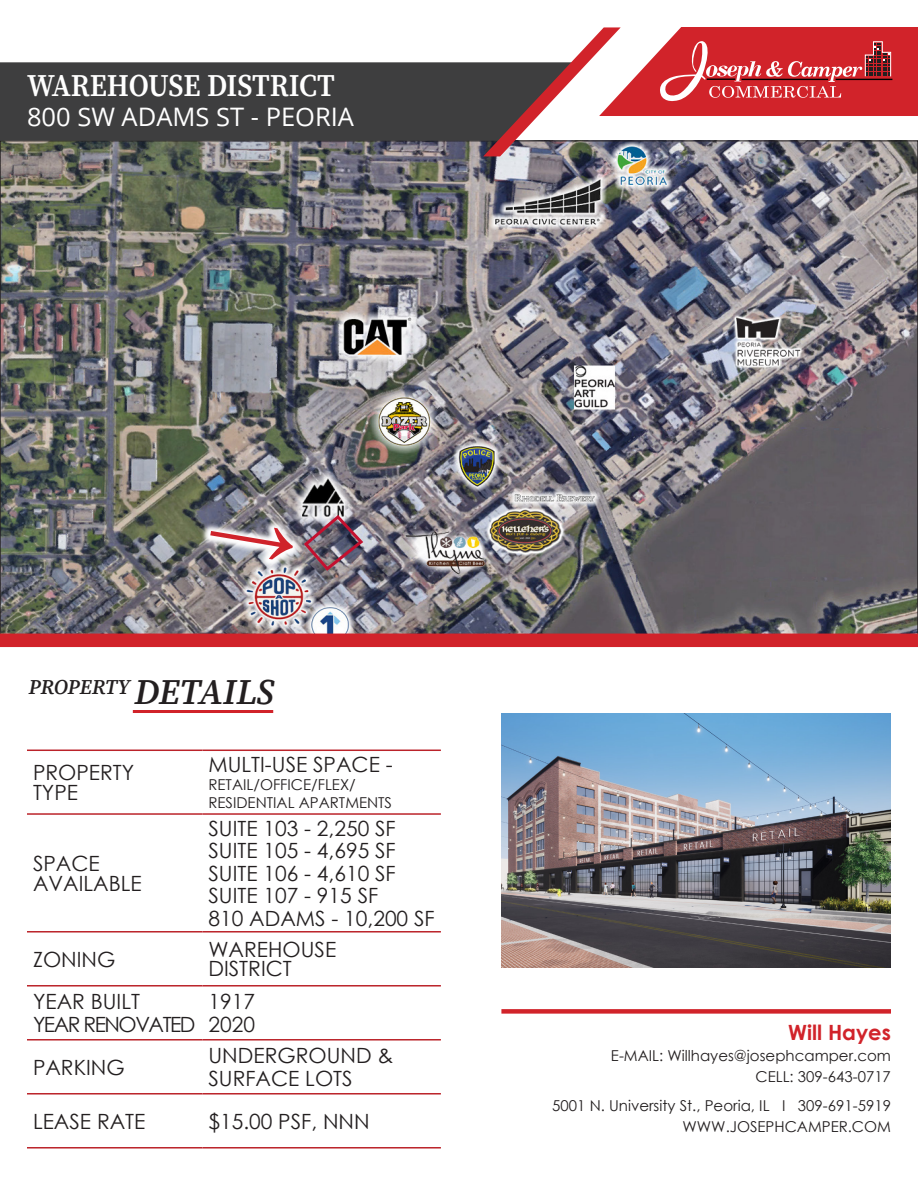
<style>
.page{position:relative;width:918px;height:1188px;background:#fff}
.page>*{position:absolute;margin:0;border:0;box-sizing:border-box;transform-origin:0 0}
.t1{font:31.5px "Source Serif Variable";letter-spacing:-.005em;color:#fff;scale:.91 1}
.t2{font:25.5px "Open Sans";color:#fff}
.t3{font:21px/19.5px "Century Gothic";color:#231f20}
.t4{font:italic 21px "Source Serif Variable";letter-spacing:-.015em;color:#231f20}
.t5{font:21px "Century Gothic";letter-spacing:-.07em;color:#231f20}
.t6{font:700 21px "Century Gothic";color:#d1232a}
.t7{font:15px/28.5px "Century Gothic";color:#231f20;text-align:right}
.s1{font-size:36px}
</style>
<div class="page">
<img style="left:2px;top:143px;width:914px;height:491px">
<div style="left:501px;top:1009px;width:390px;height:5px;background:#d1232a"></div>
<div style="left:0;top:634px;width:918px;height:13px;background:#d1232a"></div>
<hr style="left:133px;top:710px;width:140px;height:3px;background:#d1232a">
<div style="left:0;top:62px;width:483px;height:79px;background:#3e3e3f"></div>
<svg style="left:483px;top:27px;width:435px;height:129px"></svg>
<hr style="left:27px;top:750px;width:175px;height:1px;background:#bb232a">
<hr style="left:202px;top:750px;width:239px;height:1px;background:#bb232a">
<hr style="left:27px;top:1093px;width:175px;height:2px;background:#bb232a">
<hr style="left:202px;top:1093px;width:239px;height:2px;background:#bb232a">
<hr style="left:27px;top:1147px;width:175px;height:2px;background:#bb232a">
<hr style="left:202px;top:1147px;width:239px;height:2px;background:#bb232a">
<hr style="left:27px;top:813px;width:175px;height:2px;background:#bb232a">
<hr style="left:202px;top:813px;width:239px;height:2px;background:#bb232a">
<hr style="left:27px;top:931px;width:175px;height:2px;background:#bb232a">
<hr style="left:202px;top:931px;width:239px;height:2px;background:#bb232a">
<hr style="left:27px;top:985px;width:175px;height:2px;background:#bb232a">
<hr style="left:202px;top:985px;width:239px;height:2px;background:#bb232a">
<hr style="left:27px;top:1039px;width:175px;height:2px;background:#bb232a">
<hr style="left:202px;top:1039px;width:239px;height:2px;background:#bb232a">
<img style="left:501px;top:713px;width:390px;height:254px">
<img style="left:197px;top:506px;width:168px;height:68px">
<p class="t1" style="left:27px;top:64px;width:340px">WAREHOUSE DISTRICT</p>
<p class="t2" style="left:27px;top:100px;width:329px">800 SW ADAMS ST - PEORIA</p>
<p class="t4" style="left:28px;top:673px;width:247px">PROPERTY <span class="s1">DETAILS</span></p>
<p class="t3" style="left:33px;top:763px;width:103px">PROPERTY<br>TYPE</p>
<p class="t3" style="left:33px;top:853px;width:110px">SPACE<br>AVAILABLE</p>
<p class="t3" style="left:33px;top:949px;width:84px">ZONING</p>
<p class="t3" style="left:33px;top:992px;width:108px">YEAR BUILT</p>
<p class="t5" style="left:33px;top:1010px;width:164px">YEAR RENOVATED</p>
<p class="t3" style="left:208px;top:754px;width:186px">MULTI-USE SPACE -</p>
<p class="t7" style="left:208px;top:775px;width:185px;line-height:18px;text-align:left">RETAIL/OFFICE/FLEX/<br>RESIDENTIAL APARTMENTS</p>
<p class="t3" style="left:208px;top:818px;width:189px">SUITE 103 - 2,250 SF</p>
<p class="t3" style="left:208px;top:841px;width:189px">SUITE 105 - 4,695 SF</p>
<p class="t3" style="left:208px;top:863px;width:189px">SUITE 106 - 4,610 SF</p>
<p class="t3" style="left:208px;top:886px;width:171px">SUITE 107 - 915 SF</p>
<p class="t3" style="left:208px;top:908px;width:228px">810 ADAMS - 10,200 SF</p>
<p class="t3" style="left:208px;top:939px;width:129px">WAREHOUSE</p>
<p class="t3" style="left:208px;top:959px;width:85px">DISTRICT</p>
<p class="t3" style="left:208px;top:992px;width:48px">1917</p>
<p class="t3" style="left:208px;top:1014px;width:48px">2020</p>
<p class="t3" style="left:33px;top:1057px;width:93px">PARKING</p>
<p class="t3" style="left:208px;top:1044px;width:186px;line-height:22.5px">UNDERGROUND &amp;<br>SURFACE LOTS</p>
<p class="t3" style="left:33px;top:1111px;width:114px">LEASE RATE</p>
<p class="t3" style="left:208px;top:1111px;width:163px">$15.00 PSF, NNN</p>
<p class="t6" style="left:788px;top:1017px;width:104px">Will Hayes</p>
<p class="t7" style="left:611px;top:1041px;width:282px">E-MAIL: Willhayes@josephcamper.com</p>
<p class="t7" style="left:552px;top:1062px;width:340px">CELL: 309-643-0717<br>5001 N. University St., Peoria, IL I 309-691-5919</p>
<p class="t7" style="left:682px;top:1112px;width:210px">WWW.JOSEPHCAMPER.COM</p>
</div>
